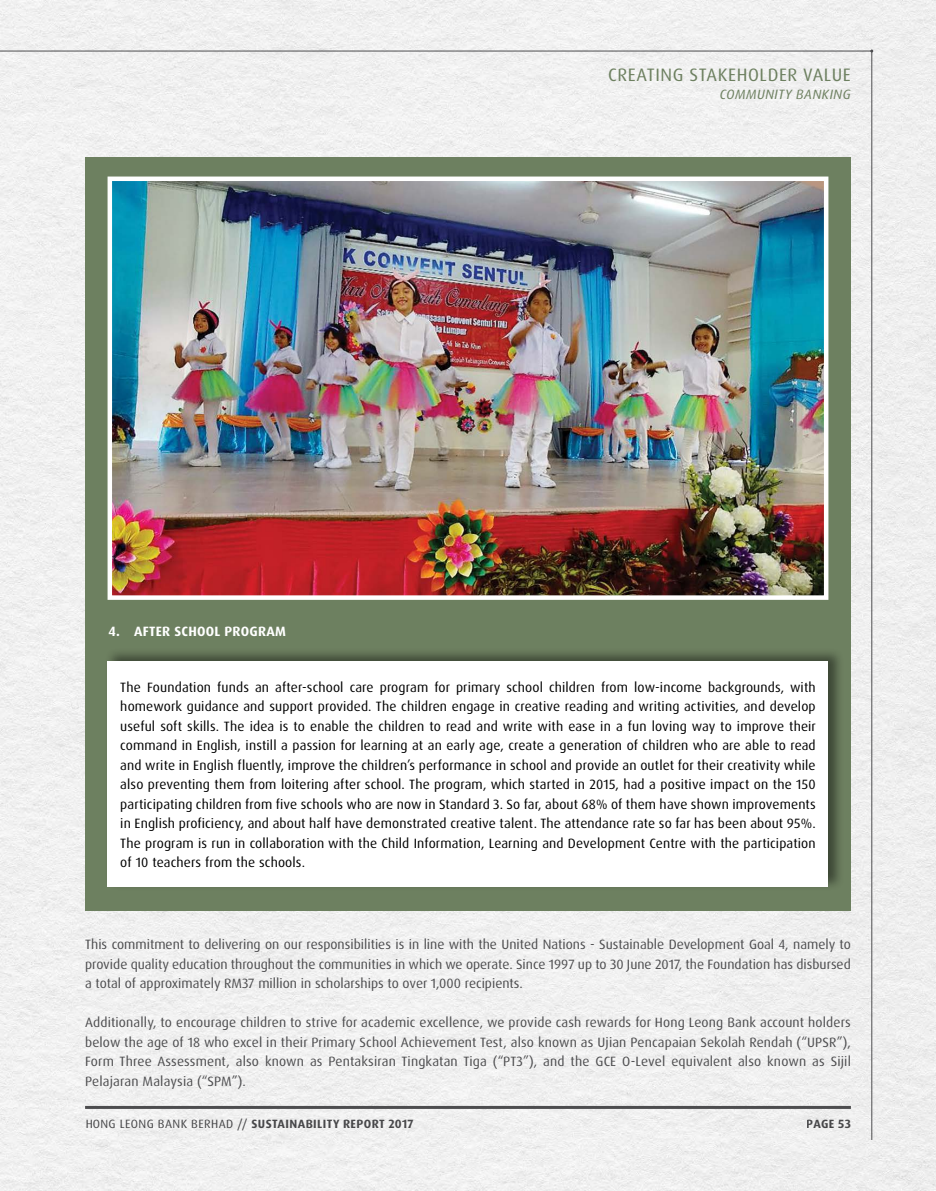
<style>
.page{position:relative;width:936px;height:1191px;background:#fff}
.page>*{position:absolute;margin:0;border:0;box-sizing:border-box;transform-origin:0 0}
.t1{font:18px "Dax OT";letter-spacing:.035em;color:#6d8060}
.t2{font:13.5px/19.5px "Dax OT";letter-spacing:.01em;color:#000;text-align:justify}
.t3{font:13.5px/19.5px "Dax OT";color:#4d4d4f;text-align:justify}
.t4{font:700 13.5px "Dax OT";letter-spacing:.02em;color:#fff}
.t5{font:italic 13.5px "Dax OT";letter-spacing:.035em;color:#6d8060}
.t6{font:700 12px "Dax OT";letter-spacing:.035em;color:#4d4d4f}
.s1{font-weight:400}
</style>
<div class="page">
<div style="left:0;top:0;width:935px;height:1191px;background:#f0f0f0"></div>
<hr style="left:871px;top:51px;width:1px;height:1089px;background:#4d4d4f">
<hr style="left:85px;top:1106px;width:765px;height:3px;background:#4d4d4f">
<div style="left:0;top:0;width:13px;height:13px;background:#f1f1f1"></div>
<div style="left:85px;top:157px;width:765px;height:753px;background:#6d8060"></div>
<div style="left:105px;top:647px;width:739px;height:244px;background:#000;opacity:.45"></div>
<div style="left:107px;top:662px;width:721px;height:225px;background:#fff"></div>
<img style="left:112px;top:181px;width:711px;height:414px">
<div style="left:107px;top:176px;width:721px;height:424px;border:4px solid #fff"></div>
<hr style="left:0;top:51px;width:871px;height:1px;background:#4d4d4f">
<p class="t4" style="left:109px;top:622px;width:179px">4. AFTER SCHOOL PROGRAM</p>
<h1 class="t1" style="left:608px;top:63px;width:244px">CREATING STAKEHOLDER VALUE</h1>
<p class="t5" style="left:719px;top:85px;width:132px">COMMUNITY BANKING</p>
<p class="t2" style="left:120px;top:677px;width:697px">The Foundation funds an after-school care program for primary school children from low-income backgrounds, with homework guidance and support provided. The children engage in creative reading and writing activities, and develop useful soft skills. The idea is to enable the children to read and write with ease in a fun loving way to improve their command in English, instill a passion for learning at an early age, create a generation of children who are able to read and write in English fluently, improve the children’s performance in school and provide an outlet for their creativity while also preventing them from loitering after school. The program, which started in 2015, had a positive impact on the 150 participating children from five schools who are now in Standard 3. So far, about 68% of them have shown improvements in English proficiency, and about half have demonstrated creative talent. The attendance rate so far has been about 95%.<br>The program is run in collaboration with the Child Information, Learning and Development Centre with the participation of 10 teachers from the schools.</p>
<p class="t3" style="left:85px;top:935px;width:767px">This commitment to delivering on our responsibilities is in line with the United Nations - Sustainable Development Goal 4, namely to provide quality education throughout the communities in which we operate. Since 1997 up to 30 June 2017, the Foundation has disbursed a total of approximately RM37 million in scholarships to over 1,000 recipients.</p>
<p class="t3" style="left:85px;top:1013px;width:767px">Additionally, to encourage children to strive for academic excellence, we provide cash rewards for Hong Leong Bank account holders below the age of 18 who excel in their Primary School Achievement Test, also known as Ujian Pencapaian Sekolah Rendah (“UPSR”), Form Three Assessment, also known as Pentaksiran Tingkatan Tiga (“PT3”), and the GCE O-Level equivalent also known as Sijil Pelajaran Malaysia (“SPM”).</p>
<p class="t6" style="left:85px;top:1116px;width:330px"><span class="s1">HONG LEONG BANK BERHAD //</span> SUSTAINABILITY REPORT 2017</p>
<p class="t6" style="left:806px;top:1116px;width:46px">PAGE 53</p>
</div>
